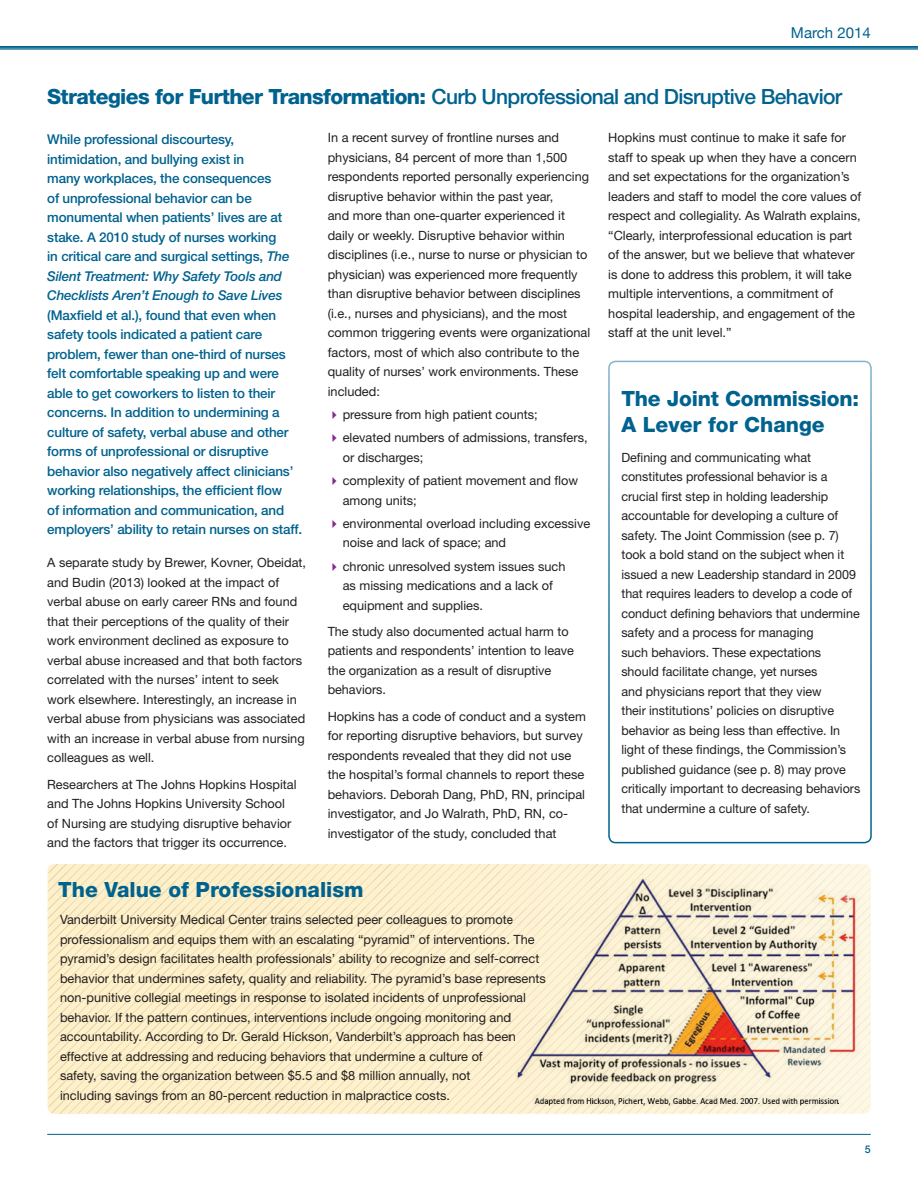
<style>
.page{position:relative;width:918px;height:1188px;background:#fff}
.page>*{position:absolute;margin:0;border:0;box-sizing:border-box;transform-origin:0 0}
._1st_Paragraph_Intro{font:500 21px "Helvetica Neue";letter-spacing:-.03em;color:#00628e}
._1st_Paragraph_Intro-2{font:800 21px/25.2px "Helvetica Neue";color:#00628e}
.t1{font:15px "Helvetica Neue";color:#00628e}
._1st_Paragraph_Intro-3{font:500 13.5px/19.5px "Helvetica Neue";letter-spacing:-.01em;color:#00628e}
.Body{font:12.75px/19.5px "Helvetica Neue";color:#231f20}
.t2{font:500 10.65px "Helvetica Neue";color:#00628e}
.s1{font-weight:800}
.s2{font-style:italic}
</style>
<div class="page">
<svg style="left:0;top:46px;width:918px;height:4px;background:#3280a4"></svg>
<hr style="left:47px;top:1134px;width:824px;height:1px;background:#00628e">
<div style="left:608px;top:361px;width:264px;height:482px;border:2px solid #00628e;border-radius:7px"></div>
<svg style="left:48px;top:864px;width:823px;height:250px;background:#faedc8"></svg>
<img style="left:513px;top:874px;width:358px;height:237px">
<p class="t1" style="left:791px;top:20px;width:81px">March 2014</p>
<p class="_1st_Paragraph_Intro" style="left:47px;top:84px;width:797px"><span class="s1">Strategies for Further Transformation:</span> Curb Unprofessional and Disruptive Behavior</p>
<p class="_1st_Paragraph_Intro-3" style="left:47px;top:130px;width:256px">While professional discourtesy, intimidation, and bullying exist in<br>many workplaces, the consequences<br>of unprofessional behavior can be monumental when patients’ lives are at stake. A 2010 study of nurses working<br>in critical care and surgical settings, <span class="s2">The Silent Treatment: Why Safety Tools and Checklists Aren’t Enough to Save Lives </span>(Maxfield et al.), found that even when safety tools indicated a patient care problem, fewer than one-third of nurses felt comfortable speaking up and were able to get coworkers to listen to their concerns. In addition to undermining a culture of safety, verbal abuse and other forms of unprofessional or disruptive behavior also negatively affect clinicians’ working relationships, the efficient flow<br>of information and communication, and employers’ ability to retain nurses on staff.</p>
<p class="Body" style="left:47px;top:553px;width:260px">A separate study by Brewer, Kovner, Obeidat, and Budin (2013) looked at the impact of verbal abuse on early career RNs and found that their perceptions of the quality of their work environment declined as exposure to verbal abuse increased and that both factors correlated with the nurses’ intent to seek work elsewhere. Interestingly, an increase in verbal abuse from physicians was associated with an increase in verbal abuse from nursing colleagues as well.</p>
<p class="Body" style="left:47px;top:774px;width:251px">Researchers at The Johns Hopkins Hospital and The Johns Hopkins University School of Nursing are studying disruptive behavior and the factors that trigger its occurrence.</p>
<p class="Body" style="left:328px;top:128px;width:264px">In a recent survey of frontline nurses and physicians, 84 percent of more than 1,500 respondents reported personally experiencing disruptive behavior within the past year,<br>and more than one-quarter experienced it daily or weekly. Disruptive behavior within disciplines (i.e., nurse to nurse or physician to physician) was experienced more frequently than disruptive behavior between disciplines (i.e., nurses and physicians), and the most common triggering events were organizational factors, most of which also contribute to the quality of nurses’ work environments. These included:</p>
<p class="Body" style="left:343px;top:405px;width:197px">pressure from high patient counts;</p>
<p class="Body" style="left:343px;top:428px;width:246px">elevated numbers of admissions, transfers, or discharges;</p>
<p class="Body" style="left:343px;top:471px;width:237px">complexity of patient movement and flow among units;</p>
<p class="Body" style="left:343px;top:513px;width:249px">environmental overload including excessive noise and lack of space; and</p>
<p class="Body" style="left:343px;top:556px;width:224px">chronic unresolved system issues such as missing medications and a lack of equipment and supplies.</p>
<p class="Body" style="left:328px;top:621px;width:248px">The study also documented actual harm to patients and respondents’ intention to leave the organization as a result of disruptive behaviors.</p>
<p class="Body" style="left:328px;top:706px;width:260px">Hopkins has a code of conduct and a system for reporting disruptive behaviors, but survey respondents revealed that they did not use the hospital’s formal channels to report these behaviors. Deborah Dang, PhD, RN, principal investigator, and Jo Walrath, PhD, RN, co&shy;investigator of the study, concluded that</p>
<p class="_1st_Paragraph_Intro-2" style="left:58px;top:876px;width:307px">The Value of Professionalism</p>
<p class="Body" style="left:60px;top:910px;width:487px">Vanderbilt University Medical Center trains selected peer colleagues to promote professionalism and equips them with an escalating “pyramid” of interventions. The pyramid’s design facilitates health professionals’ ability to recognize and self-correct behavior that undermines safety, quality and reliability. The pyramid’s base represents non-punitive collegial meetings in response to isolated incidents of unprofessional behavior. If the pattern continues, interventions include ongoing monitoring and accountability. According to Dr. Gerald Hickson, Vanderbilt’s approach has been effective at addressing and reducing behaviors that undermine a culture of<br>safety, saving the organization between $5.5 and $8 million annually, not<br>including savings from an 80-percent reduction in malpractice costs.</p>
<p class="Body" style="left:608px;top:128px;width:255px">Hopkins must continue to make it safe for staff to speak up when they have a concern and set expectations for the organization’s leaders and staff to model the core values of respect and collegiality. As Walrath explains, “Clearly, interprofessional education is part of the answer, but we believe that whatever is done to address this problem, it will take multiple interventions, a commitment of hospital leadership, and engagement of the staff at the unit level.”</p>
<p class="_1st_Paragraph_Intro-2" style="left:621px;top:386px;width:239px">The Joint Commission:<br>A Lever for Change</p>
<p class="Body" style="left:621px;top:447px;width:240px">Defining and communicating what constitutes professional behavior is a crucial first step in holding leadership accountable for developing a culture of safety. The Joint Commission (see p. 7) took a bold stand on the subject when it issued a new Leadership standard in 2009 that requires leaders to develop a code of conduct defining behaviors that undermine safety and a process for managing<br>such behaviors. These expectations should facilitate change, yet nurses<br>and physicians report that they view<br>their institutions’ policies on disruptive behavior as being less than effective. In light of these findings, the Commission’s published guidance (see p. 8) may prove critically important to decreasing behaviors that undermine a culture of safety.</p>
<p class="t2" style="left:865px;top:1143px;width:7px">5</p>
</div>
